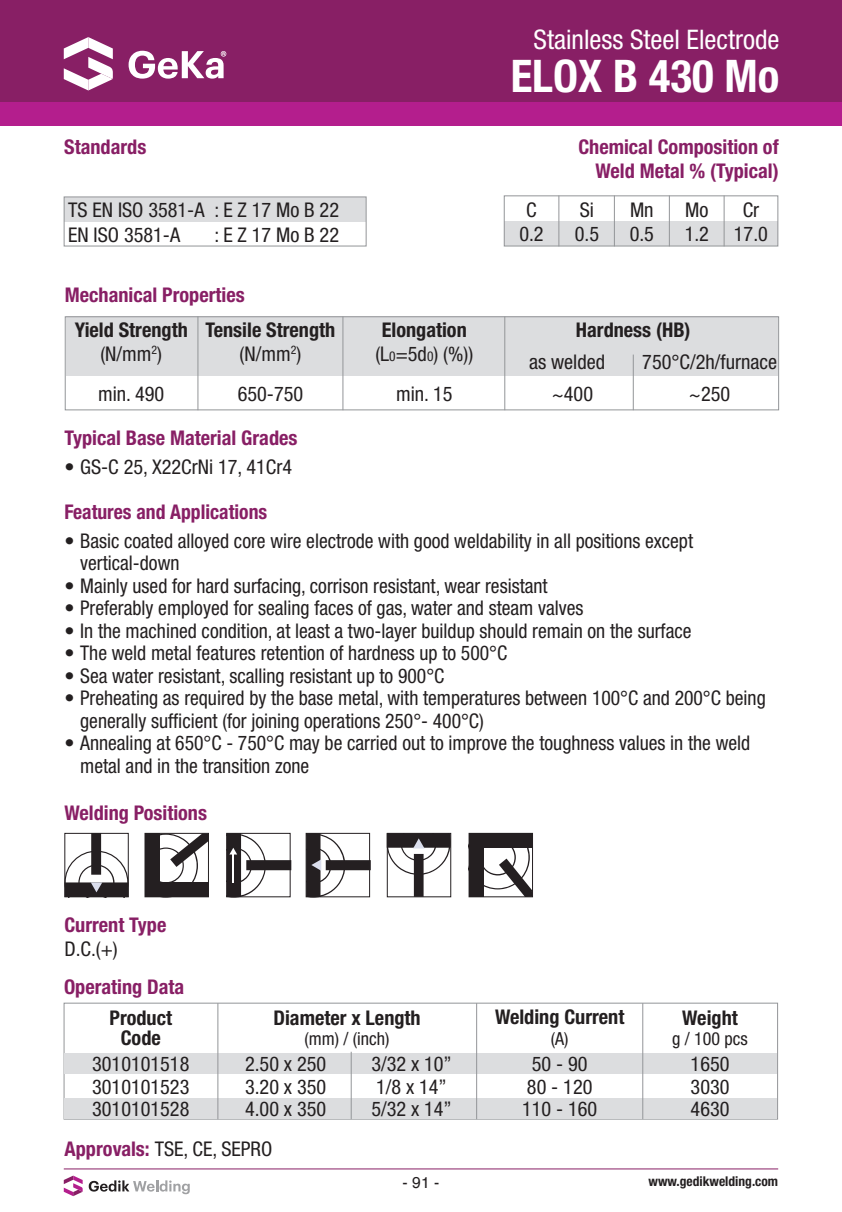
<style>
.page{position:relative;width:842px;height:1212px;background:#fff}
.page>*{position:absolute;margin:0;border:0;box-sizing:border-box;transform-origin:0 0}
.t1{font:700 condensed 45px "Helvetica Neue LT Std";color:#fff}
.t2{font:condensed 27px "Helvetica Neue LT Std";color:#fff}
.t3{font:condensed 20.25px/22.5px "Helvetica Neue LT Std";color:#231f20}
.t4{font:700 condensed 20.25px/24.3px "Helvetica Neue LT Std";color:#881f65;text-align:right}
.t5{font:700 condensed 20.25px/24.3px "Helvetica Neue LT Std";color:#231f20;text-align:center}
.t6{font:condensed 18px "Helvetica Neue LT Std";color:#231f20}
.t7{font:15.75px "Helvetica";color:#231f20}
.t8{font:700 condensed 13.5px "Helvetica Neue LT Std";color:#231f20}
.s1{font-weight:400}
.s2{font-weight:400;font-size:13.5px}
.s3{font-weight:700;color:#881f65}
</style>
<div class="page">
<hr style="left:64px;top:1168px;width:714px;height:1px;background:#881f65">
<svg style="left:89px;top:1180px;width:101px;height:14px"></svg>
<svg style="left:64px;top:1175px;width:19px;height:21px"></svg>
<div style="left:0;top:0;width:842px;height:102px;background:#881f65"></div>
<div style="left:0;top:102px;width:842px;height:23px;background:#b41e8d"></div>
<svg style="left:64px;top:37px;width:49px;height:53px"></svg>
<svg style="left:129px;top:51px;width:97px;height:28px"></svg>
<div style="left:64px;top:197px;width:302px;height:25px;background:#dcdddf"></div>
<div style="left:64px;top:197px;width:302px;height:49px;border:1px solid #939598"></div>
<div style="left:64px;top:1003px;width:714px;height:116px;border:1px solid #939598"></div>
<div style="left:64px;top:1053px;width:713px;height:21px;background:#dcdddf"></div>
<div style="left:64px;top:1098px;width:713px;height:21px;background:#dcdddf"></div>
<hr style="left:217px;top:1003px;width:1px;height:116px;background:#939598">
<hr style="left:476px;top:1003px;width:1px;height:116px;background:#939598">
<hr style="left:351px;top:1052px;width:1px;height:67px;background:#939598">
<hr style="left:642px;top:1003px;width:1px;height:116px;background:#939598">
<div style="left:64px;top:833px;width:65px;height:64px;border:1px solid #241f21"></div>
<svg style="left:65px;top:833px;width:63px;height:64px"></svg>
<svg style="left:145px;top:833px;width:64px;height:64px"></svg>
<svg style="left:306px;top:833px;width:65px;height:64px"></svg>
<svg style="left:387px;top:833px;width:64px;height:64px"></svg>
<svg style="left:469px;top:833px;width:63px;height:64px"></svg>
<svg style="left:227px;top:833px;width:64px;height:64px"></svg>
<hr style="left:232px;top:854px;width:2px;height:29px;background:#fff">
<div style="left:504px;top:221px;width:274px;height:25px;background:#dcdddf"></div>
<div style="left:504px;top:195px;width:274px;height:51px;border:1px solid #939598"></div>
<hr style="left:558px;top:195px;width:1px;height:51px;background:#939598">
<hr style="left:614px;top:195px;width:1px;height:51px;background:#939598">
<hr style="left:669px;top:195px;width:1px;height:51px;background:#939598">
<hr style="left:724px;top:195px;width:1px;height:51px;background:#939598">
<div style="left:66px;top:316px;width:712px;height:60px;background:#dcdddf"></div>
<hr style="left:198px;top:316px;width:1px;height:94px;background:#939598">
<hr style="left:343px;top:316px;width:1px;height:94px;background:#939598">
<hr style="left:504px;top:316px;width:1px;height:94px;background:#939598">
<hr style="left:633px;top:355px;width:1px;height:55px;background:#939598">
<div style="left:65px;top:316px;width:714px;height:94px;border:1px solid #939598"></div>
<p class="t4" style="left:64px;top:135px;width:84px">Standards</p>
<p class="t3" style="left:68px;top:198px;width:272px;line-height:24.3px">TS EN ISO 3581-A : E Z 17 Mo B 22<br>EN ISO 3581-A</p>
<p class="t3" style="left:214px;top:223px;width:126px">: E Z 17 Mo B 22</p>
<p class="t4" style="left:65px;top:282px;width:181px">Mechanical Properties</p>
<p class="t5" style="left:75px;top:317px;width:115px">Yield Strength <span class="s1">(N/mm</span><sup>2</sup><span class="s1">)</span></p>
<p class="t3" style="left:98px;top:383px;width:68px">min. 490</p>
<p class="t5" style="left:206px;top:317px;width:131px">Tensile Strength <span class="s1">(N/mm</span><sup>2</sup><span class="s1">)</span></p>
<p class="t3" style="left:238px;top:383px;width:67px">650-750</p>
<p class="t4" style="left:64px;top:425px;width:235px">Typical Base Material Grades</p>
<p class="t3" style="left:64px;top:455px;width:229px">• GS-C 25, X22CrNi 17, 41Cr4</p>
<p class="t5" style="left:375px;top:317px;width:99px">Elongation <span class="s1">(L</span><span class="s2">0</span><span class="s1">=5d</span><span class="s2">0</span><span class="s1">) (%))</span></p>
<p class="t3" style="left:396px;top:383px;width:58px">min. 15</p>
<h2 class="t2" style="left:534px;top:24px;width:247px">Stainless Steel Electrode</h2>
<h1 class="t1" style="left:511px;top:49px;width:270px">ELOX B 430 Mo</h1>
<p class="t4" style="left:578px;top:135px;width:202px">Chemical Composition of<br>Weld Metal % (Typical)</p>
<p class="t3" style="left:519px;top:197px;width:26px;line-height:24.3px;text-align:center">C<br>0.2</p>
<p class="t3" style="left:575px;top:197px;width:26px;line-height:24.3px">Si<br>0.5</p>
<p class="t3" style="left:630px;top:197px;width:26px;line-height:24.3px">Mn<br>0.5</p>
<p class="t3" style="left:685px;top:197px;width:26px;line-height:24.3px">Mo<br>1.2</p>
<p class="t3" style="left:734px;top:197px;width:36px;line-height:24.3px;text-align:center">Cr<br>17.0</p>
<p class="t5" style="left:576px;top:317px;width:116px">Hardness (HB)</p>
<p class="t3" style="left:529px;top:350px;width:78px">as welded</p>
<p class="t3" style="left:642px;top:350px;width:136px">750°C/2h/furnace</p>
<p class="t3" style="left:552px;top:383px;width:43px">~400</p>
<p class="t3" style="left:689px;top:383px;width:43px">~250</p>
<p class="t4" style="left:64px;top:499px;width:204px">Features and Applications</p>
<p class="t3" style="left:80px;top:529px;width:614px;text-indent:-16px">• Basic coated alloyed core wire electrode with good weldability in all positions except vertical-down</p>
<p class="t3" style="left:64px;top:574px;width:485px">• Mainly used for hard surfacing, corrison resistant, wear resistant</p>
<p class="t3" style="left:64px;top:596px;width:521px">• Preferably employed for sealing faces of gas, water and steam valves</p>
<p class="t3" style="left:64px;top:619px;width:629px">• In the machined condition, at least a two-layer buildup should remain on the surface</p>
<p class="t3" style="left:64px;top:641px;width:444px">• The weld metal features retention of hardness up to 500°C</p>
<p class="t3" style="left:64px;top:664px;width:381px">• Sea water resistant, scalling resistant up to 900°C</p>
<p class="t3" style="left:80px;top:686px;width:687px;text-indent:-16px">• Preheating as required by the base metal, with temperatures between 100°C and 200°C being generally sufficient (for joining operations 250°- 400°C)</p>
<p class="t3" style="left:80px;top:731px;width:672px;text-indent:-16px">• Annealing at 650°C - 750°C may be carried out to improve the toughness values in the weld metal and in the transition zone</p>
<p class="t4" style="left:64px;top:800px;width:144px">Welding Positions</p>
<p class="t4" style="left:64px;top:912px;width:103px">Current Type</p>
<p class="t3" style="left:64px;top:937px;width:55px">D.C.(+)</p>
<p class="t4" style="left:64px;top:975px;width:122px">Operating Data</p>
<p class="t5" style="left:109px;top:1007px;width:64px;line-height:20.2px">Product<br>Code</p>
<p class="t5" style="left:273px;top:1005px;width:149px">Diameter x Length</p>
<p class="t6" style="left:305px;top:1028px;width:86px">(mm) / (inch)</p>
<p class="t5" style="left:495px;top:1005px;width:131px">Welding Current</p>
<p class="t6" style="left:551px;top:1028px;width:19px">(A)</p>
<p class="t5" style="left:682px;top:1005px;width:57px">Weight</p>
<p class="t6" style="left:672px;top:1028px;width:77px">g / 100 pcs</p>
<p class="t3" style="left:371px;top:1052px;width:82px">3/32 x 10”<br>1/8 x 14”<br>5/32 x 14”</p>
<p class="t3" style="left:691px;top:1052px;width:40px;text-align:justify">1650<br>3030<br>4630</p>
<p class="t3" style="left:92px;top:1052px;width:99px;text-align:justify">3010101518<br>3010101523<br>3010101528</p>
<p class="t3" style="left:245px;top:1052px;width:83px;text-align:justify">2.50 x 250<br>3.20 x 350<br>4.00 x 350</p>
<p class="t3" style="left:522px;top:1052px;width:77px;text-align:center">50 - 90<br>80 - 120<br>110 - 160</p>
<p class="t3" style="left:65px;top:1137px;width:209px"><span class="s3">Approvals:</span> TSE, CE, SEPRO</p>
<p class="t7" style="left:403px;top:1170px;width:38px">- 91 -</p>
<p class="t8" style="left:648px;top:1173px;width:131px">www.gedikwelding.com</p>
</div>
